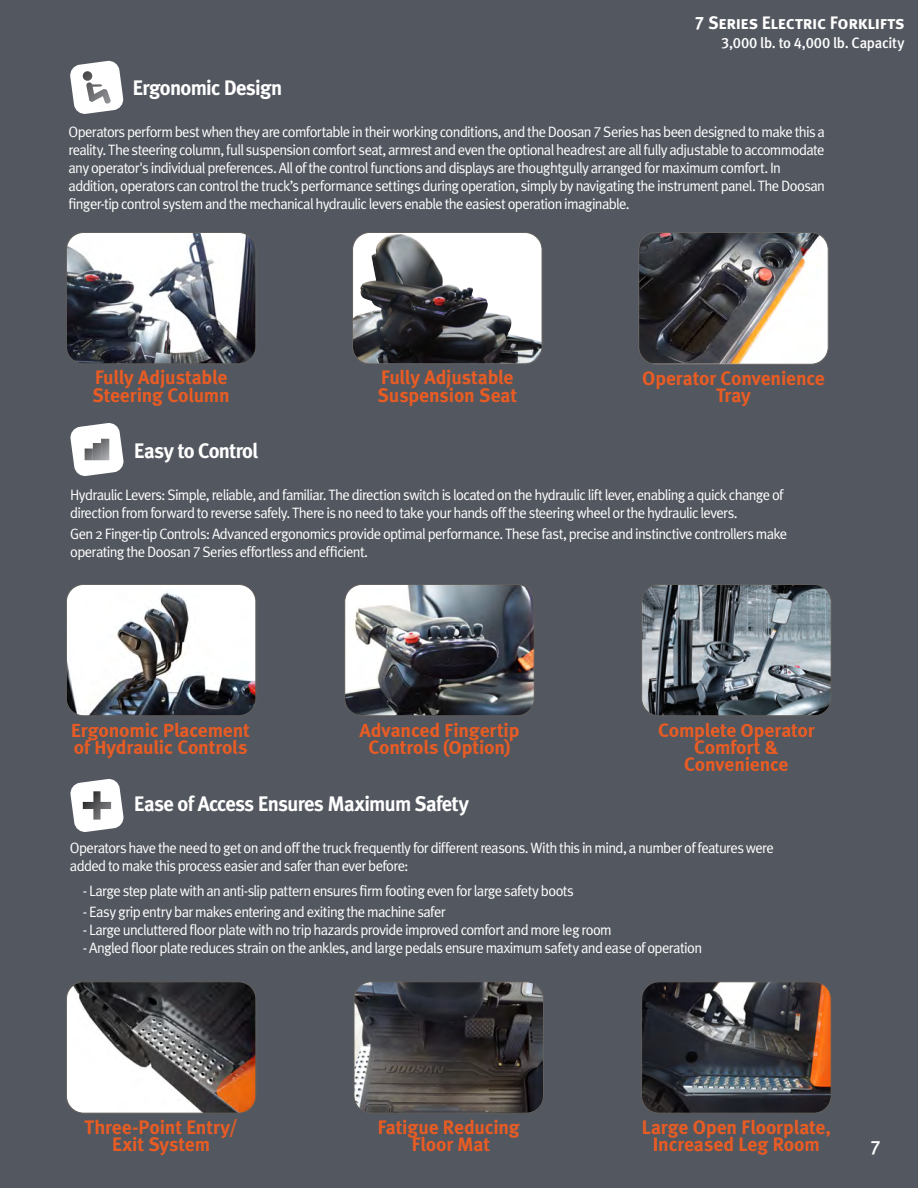
<style>
.page{position:relative;width:918px;height:1188px;background:#53575f}
.page>*{position:absolute;margin:0;border:0;box-sizing:border-box;transform-origin:0 0}
.t1{font:700 21px "Meta Plus";letter-spacing:-.035em;color:#fff}
.t2{font:19.5px/17.2px "Meta Bold LF";letter-spacing:-.01em;color:#e85c24}
.t3{font:700 19.5px/17.2px "Meta";letter-spacing:-.01em;color:#e85c24;text-align:center}
.t4{font:19.5px "Meta Medium LF";color:#fff}
.t5{font:18px "Meta Bold LF Caps";letter-spacing:-.015em;color:#fff}
.t6{font:15px/18px "Meta Plus Normal";letter-spacing:-.045em;color:#fff}
.t7{font:15px "Meta Medium LF";letter-spacing:-.01em;color:#fff}
.s1{font-family:"Meta Plus Normal Caps"}
</style>
<div class="page">
<svg style="left:70px;top:60px;width:54px;height:54px"></svg>
<svg style="left:70px;top:423px;width:54px;height:53px"></svg>
<svg style="left:70px;top:779px;width:54px;height:53px"></svg>
<img style="left:68px;top:234px;width:186px;height:128px">
<div style="left:66px;top:232px;width:190px;height:132px;border:1px solid #62605e;border-radius:17px"></div>
<img style="left:643px;top:586px;width:187px;height:128px">
<div style="left:641px;top:584px;width:191px;height:132px;border:1px solid #62605e;border-radius:17px"></div>
<img style="left:356px;top:983px;width:186px;height:129px">
<div style="left:354px;top:981px;width:190px;height:133px;border:1px solid #62605e;border-radius:17px"></div>
<img style="left:643px;top:983px;width:187px;height:129px">
<div style="left:641px;top:981px;width:191px;height:133px;border:1px solid #62605e;border-radius:17px"></div>
<img style="left:68px;top:983px;width:186px;height:129px">
<div style="left:66px;top:981px;width:190px;height:133px;border:1px solid #62605e;border-radius:17px"></div>
<img style="left:640px;top:234px;width:187px;height:129px">
<div style="left:638px;top:232px;width:191px;height:133px;border:1px solid #62605e;border-radius:17px"></div>
<img style="left:354px;top:234px;width:188px;height:130px">
<div style="left:352px;top:232px;width:190px;height:132px;border:1px solid #62605e;border-radius:17px"></div>
<img style="left:346px;top:586px;width:187px;height:128px">
<div style="left:344px;top:584px;width:191px;height:132px;border:1px solid #62605e;border-radius:17px"></div>
<img style="left:68px;top:586px;width:188px;height:128px">
<div style="left:66px;top:584px;width:190px;height:132px;border:1px solid #62605e;border-radius:17px"></div>
<p class="t5" style="left:695px;top:12px;width:211px">7 Series Electric Forklifts</p>
<p class="t7" style="left:721px;top:34px;width:185px">3,000 lb. to 4,000 lb. Capacity</p>
<p class="t1" style="left:132px;top:76px;width:152px">Ergonomic Design</p>
<p class="t6" style="left:69px;top:122px;width:758px">Operators perform best when they are comfortable in their working conditions, and the Doosan <span class="s1">7</span> Series has been designed to make this a reality. The steering column, full suspension comfort seat, armrest and even the optional headrest are all fully adjustable to accommodate any operator's individual preferences. All of the control functions and displays are thoughtgully arranged for maximum comfort. In addition, operators can control the truck’s performance settings during operation, simply by navigating the instrument panel. The Doosan finger-tip control system and the mechanical hydraulic levers enable the easiest operation imaginable.</p>
<p class="t2" style="left:92px;top:369px;width:139px">Fully Adjustable<br>Steering Column</p>
<p class="t2" style="left:378px;top:369px;width:141px">Fully Adjustable<br>Suspension Seat</p>
<p class="t2" style="left:642px;top:369px;width:184px;text-align:center">Operator Convenience<br>Tray</p>
<p class="t1" style="left:134px;top:439px;width:126px">Easy to Control</p>
<p class="t6" style="left:70px;top:485px;width:715px">Hydraulic Levers: Simple, reliable, and familiar. The direction switch is located on the hydraulic lift lever, enabling a quick change of direction from forward to reverse safely. There is no need to take your hands off the steering wheel or the hydraulic levers.</p>
<p class="t6" style="left:70px;top:524px;width:719px">Gen 2 Finger-tip Controls: Advanced ergonomics provide optimal performance. These fast, precise and instinctive controllers make operating the Doosan <span class="s1">7</span> Series effortless and efficient.</p>
<p class="t3" style="left:71px;top:721px;width:180px;text-align:left">Ergonomic Placement of Hydraulic Controls</p>
<p class="t3" style="left:360px;top:721px;width:161px">Advanced Fingertip<br>Controls (Option)</p>
<p class="t3" style="left:658px;top:721px;width:158px">Complete Operator<br>Comfort &amp;<br>Convenience</p>
<p class="t1" style="left:134px;top:792px;width:337px">Ease of Access Ensures Maximum Safety</p>
<p class="t6" style="left:70px;top:839px;width:705px">Operators have the need to get on and off the truck frequently for different reasons. With this in mind, a number of features were added to make this process easier and safer than ever before:</p>
<p class="t6" style="left:83px;top:882px;width:493px">- Large step plate with an anti-slip pattern ensures firm footing even for large safety boots</p>
<p class="t6" style="left:83px;top:903px;width:364px">- Easy grip entry bar makes entering and exiting the machine safer</p>
<p class="t6" style="left:83px;top:921px;width:530px">- Large uncluttered floor plate with no trip hazards provide improved comfort and more leg room</p>
<p class="t6" style="left:83px;top:939px;width:621px">- Angled floor plate reduces strain on the ankles, and large pedals ensure maximum safety and ease of operation</p>
<p class="t2" style="left:85px;top:1118px;width:155px">Three-Point Entry/</p>
<p class="t2" style="left:112px;top:1135px;width:100px">Exit System</p>
<p class="t2" style="left:378px;top:1118px;width:144px">Fatigue Reducing</p>
<p class="t2" style="left:412px;top:1135px;width:80px">Floor Mat</p>
<p class="t2" style="left:642px;top:1118px;width:191px">Large Open Floorplate,</p>
<p class="t2" style="left:653px;top:1135px;width:169px">Increased Leg Room</p>
<p class="t4" style="left:870px;top:1136px;width:12px">7</p>
</div>
